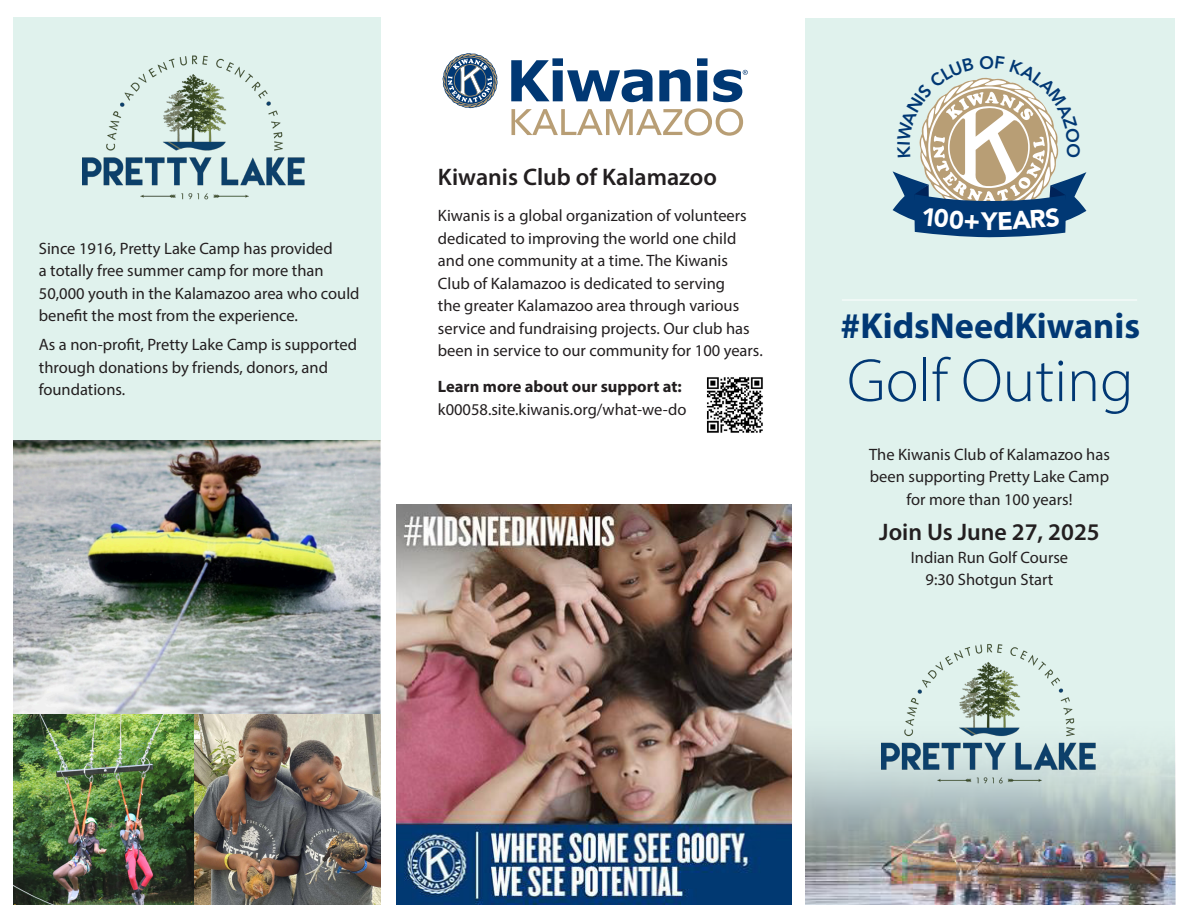
<style>
.page{position:relative;width:1188px;height:918px;background:#fff}
.page>*{position:absolute;margin:0;border:0;box-sizing:border-box;transform-origin:0 0}
.t1{font:300 61.65px "Myriad Pro";color:#013874}
.t2{font:700 36.3px "Myriad Pro";color:#013874}
.t3{font:900 25.05px "Avenir";color:#fff}
.t4{font:600 24px "Myriad Pro";color:#231f20}
.t5{font:16.5px/22.5px "Myriad Pro";color:#231f20}
.s1{font-weight:700}
</style>
<div class="page">
<div style="left:14px;top:17px;width:367px;height:887px;background:#e0f2ed"></div>
<div style="left:806px;top:18px;width:369px;height:886px;background:#e0f2ed"></div>
<img style="left:806px;top:742px;width:369px;height:162px">
<svg style="left:511px;top:58px;width:142px;height:44px"></svg>
<svg style="left:659px;top:70px;width:32px;height:31px"></svg>
<svg style="left:697px;top:58px;width:51px;height:44px"></svg>
<svg style="left:442px;top:53px;width:56px;height:55px"></svg>
<svg style="left:511px;top:108px;width:232px;height:28px"></svg>
<img style="left:396px;top:504px;width:396px;height:400px">
<hr style="left:842px;top:300px;width:295px;height:1px;background:#fff">
<img style="left:882px;top:644px;width:215px;height:140px">
<img style="left:707px;top:377px;width:56px;height:56px">
<img style="left:83px;top:55px;width:222px;height:145px">
<img style="left:13px;top:440px;width:368px;height:274px">
<img style="left:14px;top:714px;width:180px;height:190px">
<img style="left:194px;top:714px;width:187px;height:190px">
<svg style="left:893px;top:77px;width:193px;height:160px"></svg>
<p class="t5" style="left:39px;top:237px;width:322px">Since 1916, Pretty Lake Camp has provided<br>a totally free summer camp for more than 50,000 youth in the Kalamazoo area who could benefit the most from the experience.</p>
<p class="t5" style="left:39px;top:333px;width:320px">As a non-profit, Pretty Lake Camp is supported through donations by friends, donors, and foundations.</p>
<p class="t4" style="left:438px;top:162px;width:281px">Kiwanis Club of Kalamazoo</p>
<p class="t5" style="left:438px;top:204px;width:326px">Kiwanis is a global organization of volunteers dedicated to improving the world one child and one community at a time. The Kiwanis Club of Kalamazoo is dedicated to serving<br>the greater Kalamazoo area through various service and fundraising projects. Our club has been in service to our community for 100 years.</p>
<p class="t5" style="left:438px;top:375px;width:250px"><span class="s1">Learn more about our support at: </span>k00058.site.kiwanis.org/what-we-do</p>
<p class="t3" style="left:981px;top:200px;width:18px">Y</p>
<p class="t2" style="left:841px;top:302px;width:301px">#KidsNeedKiwanis</p>
<p class="t1" style="left:847px;top:343px;width:288px">Golf Outing</p>
<p class="t5" style="left:869px;top:443px;width:242px;text-align:center">The Kiwanis Club of Kalamazoo has been supporting Pretty Lake Camp for more than 100 years!</p>
<p class="t4" style="left:879px;top:517px;width:222px">Join Us June 27, 2025</p>
<p class="t5" style="left:911px;top:546px;width:159px;text-align:center">Indian Run Golf Course<br>9:30 Shotgun Start</p>
</div>
